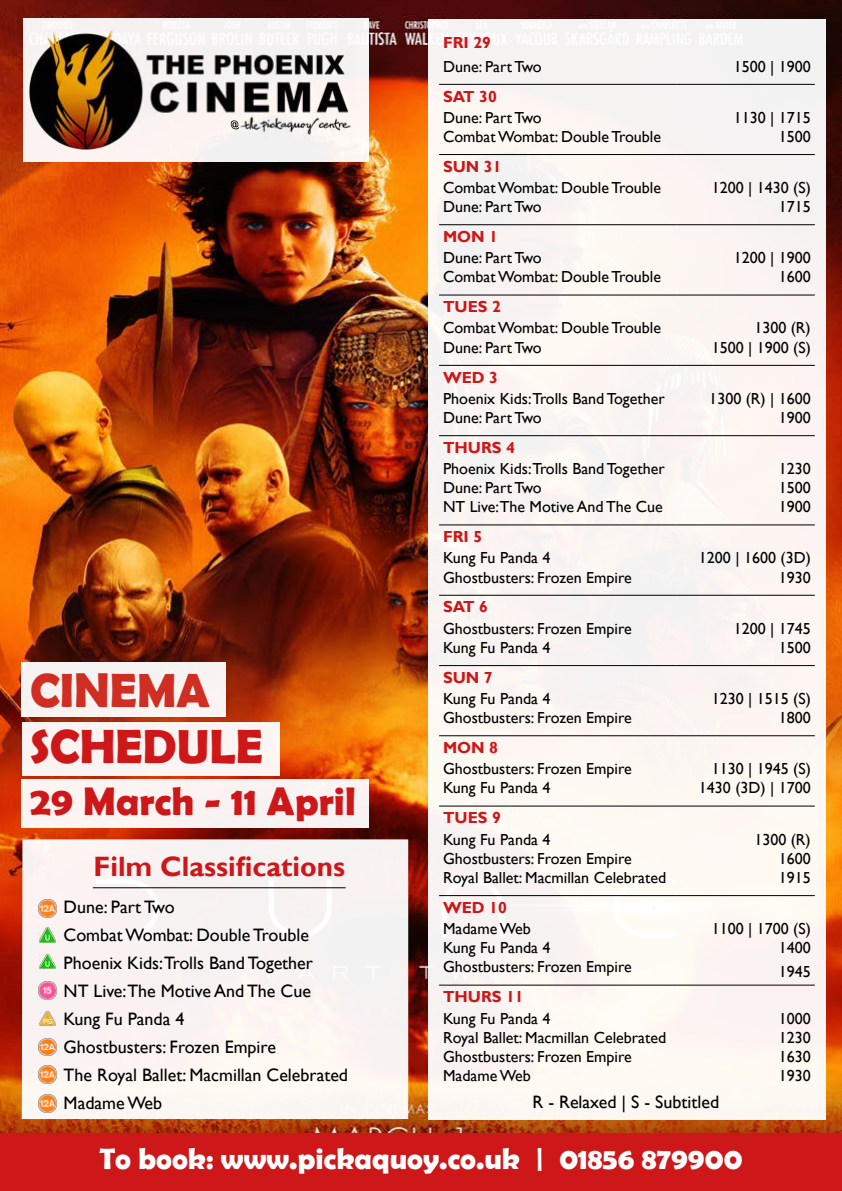
<style>
.page{position:relative;width:842px;height:1191px;background:#fff}
.page>*{position:absolute;margin:0;border:0;box-sizing:border-box;transform-origin:0 0}
.t1{font:700 48px "Berlin Sans FB Demi";color:#cd1719}
.t2{font:700 48px "Berlin Sans FB Demi";color:#d02e23}
.t3{font:700 40px "Berlin Sans FB Demi";color:#cd1719}
.t4{font:700 30px "Berlin Sans FB Demi";color:#fff}
.t5{font:700 28px "Gill Sans";color:#cd1719}
.t6{font:18px/28px "Gill Sans";color:#000}
.t7{font:16px "Gill Sans";color:#000}
.t8{font:700 16px "Gill Sans";color:#cd1719}
</style>
<div class="page">
<img style="left:1px;top:0;width:841px;height:1133px">
<div style="left:22px;top:779px;width:347px;height:48px;background:#fbf3f2"></div>
<div style="left:428px;top:19px;width:397px;height:1100px;background:#fcf5f2"></div>
<div style="left:22px;top:722px;width:257px;height:53px;background:#fbf4f2"></div>
<div style="left:22px;top:662px;width:204px;height:55px;background:#f7f3f2"></div>
<hr style="left:439px;top:224px;width:237px;height:1px;background:#000">
<hr style="left:676px;top:224px;width:139px;height:1px;background:#000">
<hr style="left:439px;top:295px;width:237px;height:1px;background:#000">
<hr style="left:676px;top:295px;width:139px;height:1px;background:#000">
<hr style="left:439px;top:365px;width:237px;height:1px;background:#000">
<hr style="left:676px;top:365px;width:139px;height:1px;background:#000">
<hr style="left:439px;top:665px;width:237px;height:1px;background:#000">
<hr style="left:676px;top:665px;width:139px;height:1px;background:#000">
<hr style="left:439px;top:735px;width:237px;height:1px;background:#000">
<hr style="left:676px;top:735px;width:139px;height:1px;background:#000">
<hr style="left:439px;top:806px;width:237px;height:1px;background:#000">
<hr style="left:676px;top:806px;width:139px;height:1px;background:#000">
<hr style="left:439px;top:435px;width:237px;height:1px;background:#000">
<hr style="left:676px;top:435px;width:139px;height:1px;background:#000">
<hr style="left:439px;top:524px;width:237px;height:1px;background:#000">
<hr style="left:676px;top:524px;width:139px;height:1px;background:#000">
<hr style="left:439px;top:595px;width:237px;height:1px;background:#000">
<hr style="left:676px;top:595px;width:139px;height:1px;background:#000">
<hr style="left:439px;top:84px;width:237px;height:1px;background:#000">
<hr style="left:676px;top:84px;width:139px;height:1px;background:#000">
<hr style="left:439px;top:154px;width:237px;height:1px;background:#000">
<hr style="left:676px;top:154px;width:139px;height:1px;background:#000">
<hr style="left:439px;top:895px;width:237px;height:1px;background:#000">
<hr style="left:676px;top:895px;width:139px;height:1px;background:#000">
<hr style="left:439px;top:985px;width:237px;height:1px;background:#000">
<hr style="left:676px;top:985px;width:139px;height:1px;background:#000">
<div style="left:23px;top:19px;width:346px;height:143px;background:#fcf5f2"></div>
<div style="left:22px;top:839px;width:386px;height:280px;background:#faf2f2"></div>
<hr style="left:93px;top:887px;width:253px;height:1px;background:#000">
<div style="left:0;top:1133px;width:842px;height:58px;background:#cd1719"></div>
<img style="left:22px;top:19px;width:332px;height:143px">
<img style="left:39px;top:981px;width:17px;height:18px">
<img style="left:39px;top:1094px;width:17px;height:18px">
<img style="left:40px;top:954px;width:16px;height:14px">
<img style="left:39px;top:1011px;width:16px;height:14px">
<img style="left:39px;top:899px;width:17px;height:18px">
<img style="left:39px;top:1065px;width:17px;height:18px">
<img style="left:40px;top:927px;width:16px;height:15px">
<img style="left:39px;top:1038px;width:17px;height:18px">
<h1 class="t2" style="left:30px;top:662px;width:181px">CINEMA</h1>
<h1 class="t1" style="left:30px;top:718px;width:234px">SCHEDULE</h1>
<h2 class="t3" style="left:30px;top:777px;width:327px">29 March - 11 April</h2>
<h3 class="t5" style="left:93px;top:849px;width:253px">Film Classifications</h3>
<p class="t6" style="left:64px;top:893px;width:286px">Dune: Part Two<br>Combat Wombat: Double Trouble<br>Phoenix Kids:Trolls Band Together<br>NT Live:The Motive And The Cue<br>Kung Fu Panda 4<br>Ghostbusters: Frozen Empire<br>The Royal Ballet: Macmillan Celebrated<br>Madame Web</p>
<p class="t8" style="left:443px;top:33px;width:49px">FRI 29</p>
<p class="t7" style="left:443px;top:57px;width:100px">Dune: Part Two</p>
<p class="t7" style="left:734px;top:57px;width:79px">1500 | 1900</p>
<p class="t8" style="left:443px;top:86px;width:55px">SAT 30</p>
<p class="t7" style="left:443px;top:108px;width:100px">Dune: Part Two</p>
<p class="t7" style="left:734px;top:108px;width:79px">1130 | 1715</p>
<p class="t7" style="left:443px;top:127px;width:220px">Combat Wombat: Double Trouble</p>
<p class="t7" style="left:779px;top:127px;width:33px">1500</p>
<p class="t8" style="left:443px;top:157px;width:60px">SUN 31</p>
<p class="t7" style="left:443px;top:178px;width:220px">Combat Wombat: Double Trouble</p>
<p class="t7" style="left:712px;top:178px;width:101px">1200 | 1430 (S)</p>
<p class="t7" style="left:443px;top:197px;width:100px">Dune: Part Two</p>
<p class="t7" style="left:779px;top:197px;width:33px">1715</p>
<p class="t8" style="left:443px;top:227px;width:56px">MON 1</p>
<p class="t7" style="left:443px;top:248px;width:100px">Dune: Part Two</p>
<p class="t7" style="left:734px;top:248px;width:79px">1200 | 1900</p>
<p class="t7" style="left:443px;top:268px;width:220px">Combat Wombat: Double Trouble</p>
<p class="t7" style="left:779px;top:268px;width:33px">1600</p>
<p class="t8" style="left:443px;top:297px;width:59px">TUES 2</p>
<p class="t7" style="left:443px;top:319px;width:220px">Combat Wombat: Double Trouble</p>
<p class="t7" style="left:754px;top:319px;width:58px">1300 (R)</p>
<p class="t7" style="left:443px;top:338px;width:100px">Dune: Part Two</p>
<p class="t7" style="left:712px;top:338px;width:101px">1500 | 1900 (S)</p>
<p class="t8" style="left:443px;top:367px;width:56px">WED 3</p>
<p class="t7" style="left:443px;top:389px;width:223px">Phoenix Kids:Trolls Band Together</p>
<p class="t7" style="left:709px;top:389px;width:103px">1300 (R) | 1600</p>
<p class="t7" style="left:443px;top:408px;width:100px">Dune: Part Two</p>
<p class="t7" style="left:779px;top:408px;width:33px">1900</p>
<p class="t8" style="left:443px;top:438px;width:73px">THURS 4</p>
<p class="t7" style="left:443px;top:459px;width:223px">Phoenix Kids:Trolls Band Together</p>
<p class="t7" style="left:779px;top:459px;width:33px">1230</p>
<p class="t7" style="left:443px;top:478px;width:100px">Dune: Part Two</p>
<p class="t7" style="left:779px;top:478px;width:33px">1500</p>
<p class="t7" style="left:443px;top:497px;width:221px">NT Live:The Motive And The Cue</p>
<p class="t7" style="left:779px;top:497px;width:33px">1900</p>
<p class="t8" style="left:443px;top:527px;width:41px">FRI 5</p>
<p class="t7" style="left:443px;top:548px;width:109px">Kung Fu Panda 4</p>
<p class="t7" style="left:699px;top:549px;width:113px">1200 | 1600 (3D)</p>
<p class="t7" style="left:443px;top:568px;width:190px">Ghostbusters: Frozen Empire</p>
<p class="t7" style="left:779px;top:568px;width:33px">1930</p>
<p class="t8" style="left:443px;top:597px;width:47px">SAT 6</p>
<p class="t7" style="left:443px;top:619px;width:190px">Ghostbusters: Frozen Empire</p>
<p class="t7" style="left:734px;top:619px;width:79px">1200 | 1745</p>
<p class="t7" style="left:443px;top:638px;width:109px">Kung Fu Panda 4</p>
<p class="t7" style="left:779px;top:638px;width:33px">1500</p>
<p class="t8" style="left:443px;top:668px;width:51px">SUN 7</p>
<p class="t7" style="left:443px;top:689px;width:109px">Kung Fu Panda 4</p>
<p class="t7" style="left:712px;top:689px;width:101px">1230 | 1515 (S)</p>
<p class="t7" style="left:443px;top:708px;width:190px">Ghostbusters: Frozen Empire</p>
<p class="t7" style="left:779px;top:708px;width:33px">1800</p>
<p class="t8" style="left:443px;top:738px;width:56px">MON 8</p>
<p class="t7" style="left:443px;top:759px;width:190px">Ghostbusters: Frozen Empire</p>
<p class="t7" style="left:712px;top:759px;width:101px">1130 | 1945 (S)</p>
<p class="t7" style="left:443px;top:778px;width:109px">Kung Fu Panda 4</p>
<p class="t7" style="left:699px;top:778px;width:113px">1430 (3D) | 1700</p>
<p class="t8" style="left:443px;top:808px;width:59px">TUES 9</p>
<p class="t7" style="left:443px;top:829px;width:109px">Kung Fu Panda 4</p>
<p class="t7" style="left:754px;top:829px;width:58px">1300 (R)</p>
<p class="t7" style="left:443px;top:849px;width:190px">Ghostbusters: Frozen Empire</p>
<p class="t7" style="left:779px;top:849px;width:33px">1600</p>
<p class="t7" style="left:443px;top:868px;width:225px">Royal Ballet: Macmillan Celebrated</p>
<p class="t7" style="left:779px;top:868px;width:33px">1915</p>
<p class="t8" style="left:443px;top:897px;width:65px">WED 10</p>
<p class="t7" style="left:443px;top:919px;width:89px">Madame Web</p>
<p class="t7" style="left:712px;top:919px;width:101px">1100 | 1700 (S)</p>
<p class="t7" style="left:443px;top:938px;width:109px">Kung Fu Panda 4</p>
<p class="t7" style="left:779px;top:938px;width:33px">1400</p>
<p class="t7" style="left:443px;top:957px;width:190px">Ghostbusters: Frozen Empire</p>
<p class="t7" style="left:779px;top:962px;width:33px">1945</p>
<p class="t8" style="left:443px;top:987px;width:82px">THURS 11</p>
<p class="t7" style="left:443px;top:1009px;width:109px">Kung Fu Panda 4</p>
<p class="t7" style="left:779px;top:1009px;width:33px">1000</p>
<p class="t7" style="left:443px;top:1028px;width:225px">Royal Ballet: Macmillan Celebrated</p>
<p class="t7" style="left:779px;top:1028px;width:33px">1230</p>
<p class="t7" style="left:443px;top:1047px;width:190px">Ghostbusters: Frozen Empire</p>
<p class="t7" style="left:779px;top:1047px;width:33px">1630</p>
<p class="t7" style="left:443px;top:1066px;width:89px">Madame Web</p>
<p class="t7" style="left:779px;top:1066px;width:33px">1930</p>
<p class="t6" style="left:532px;top:1088px;width:188px">R - Relaxed | S - Subtitled</p>
<h3 class="t4" style="left:99px;top:1141px;width:645px">To book: www.pickaquoy.co.uk | 01856 879900</h3>
</div>
